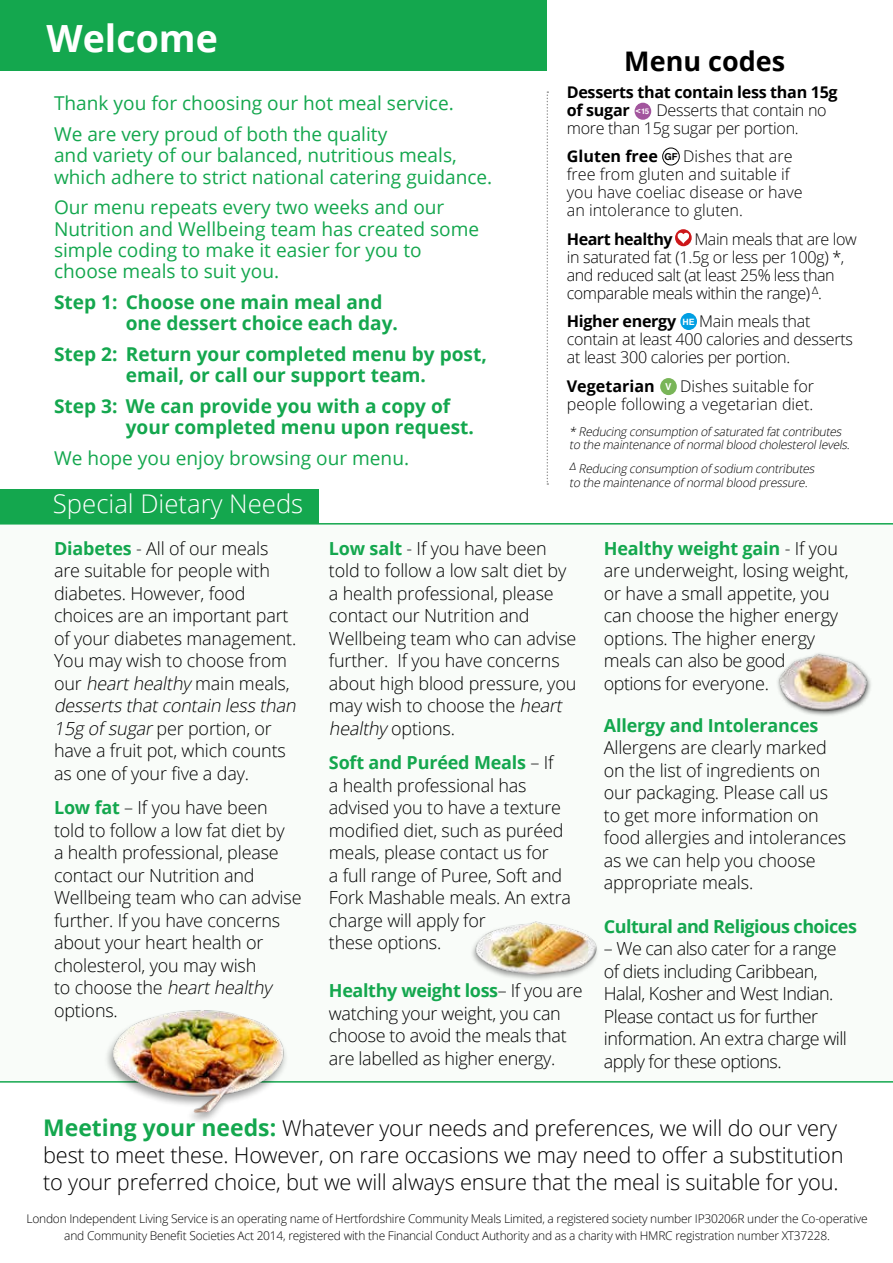
<style>
.page{position:relative;width:893px;height:1263px;background:#fff}
.page>*{position:absolute;margin:0;border:0;box-sizing:border-box;transform-origin:0 0}
.t1{font:700 37.5px "Open Sans";color:#fff}
.t2{font:700 27px "Open Sans";color:#000}
.t3{font:300 25.65px "Open Sans";color:#fff}
.t4{font:300 21.75px/27.3px "Open Sans";letter-spacing:-.01em;color:#000}
.t5{font:19.05px/21.5px "Open Sans";color:#14a74e}
.t6{font:700 19.05px/21.5px "Open Sans";color:#14a74e}
.t7{font:300 18px/22.5px "Open Sans";letter-spacing:-.01em;color:#000}
.t8{font:300 18px/22.5px "Open Sans";letter-spacing:-.03em;color:#000}
.t9{font:700 18px "Open Sans";letter-spacing:-.03em;color:#14a74e}
.t10{font:700 18px "Open Sans";letter-spacing:-.01em;color:#14a74e}
.t11{font:300 16.2px/18px "Open Sans";letter-spacing:-.02em;color:#000}
.t12{font:300 16.2px/18px "Open Sans";color:#000}
.t13{font:700 16.2px/18px "Open Sans";letter-spacing:-.02em;color:#000}
.t14{font:700 16.2px "Open Sans";color:#000}
.t15{font:300 12px/16.5px "Open Sans";letter-spacing:-.02em;color:#000;text-align:center}
.t16{font:italic 300 12px/13.5px "Open Sans";color:#000}
.t17{font:700 9.6px "Helvetica";color:#000}
.t18{font:700 9.6px "Helvetica";color:#fff}
.t19{font:700 8.7px "Helvetica";color:#fff}
.t20{font:700 7.8px "Helvetica";color:#fff}
.s1{font-weight:700;color:#14a74e}
.s2{font-style:italic}
.s3{font-weight:700;font-size:22.95px;color:#14a74e}
</style>
<div class="page">
<div style="left:0;top:0;width:546px;height:70px;background:#14a74e"></div>
<svg style="left:547px;top:91px;width:1px;height:394px"></svg>
<div style="left:680px;top:313px;width:17px;height:17px;background:#009fe3;border-radius:50%"></div>
<div style="left:662px;top:148px;width:18px;height:17px;border:1px solid #000;border-radius:50%"></div>
<div style="left:660px;top:378px;width:17px;height:17px;background:#79b558;border-radius:50%"></div>
<div style="left:635px;top:103px;width:16px;height:17px;background:#a2559d;border-radius:50%"></div>
<svg style="left:675px;top:229px;width:17px;height:17px"></svg>
<svg style="left:677px;top:233px;width:12px;height:11px"></svg>
<svg style="left:0;top:523px;width:893px;height:559px"></svg>
<div style="left:0;top:489px;width:318px;height:34px;background:#14a74e"></div>
<img style="left:467px;top:916px;width:132px;height:69px">
<div style="left:776px;top:651px;width:97px;height:66px;background:#000;opacity:.75"></div>
<img style="left:777px;top:650px;width:94px;height:64px">
<div style="left:104px;top:1009px;width:185px;height:115px;background:#000;opacity:.4"></div>
<img style="left:109px;top:993px;width:181px;height:130px">
<h1 class="t1" style="left:47px;top:12px;width:173px">Welcome</h1>
<p class="t5" style="left:54px;top:88px;width:401px;line-height:30.6px">Thank you for choosing our hot meal service.<br>We are very proud of both the quality</p>
<p class="t5" style="left:54px;top:144px;width:440px">and variety of our balanced, nutritious meals, which adhere to strict national catering guidance.</p>
<p class="t5" style="left:54px;top:196px;width:427px">Our menu repeats every two weeks and our Nutrition and Wellbeing team has created some simple coding to make it easier for you to choose meals to suit you.</p>
<p class="t6" style="left:126px;top:291px;width:274px;text-indent:-72px">Step 1: Choose one main meal and one dessert choice each day.</p>
<p class="t6" style="left:54px;top:343px;width:434px;text-align:center">Step 2: Return your completed menu by post, email, or call our support team.</p>
<p class="t6" style="left:126px;top:395px;width:350px;text-indent:-72px">Step 3: We can provide you with a copy of your completed menu upon request.</p>
<p class="t5" style="left:54px;top:446px;width:357px">We hope you enjoy browsing our menu.</p>
<h2 class="t2" style="left:624px;top:42px;width:162px">Menu codes</h2>
<p class="t13" style="left:567px;top:82px;width:272px">Desserts that contain less than 15g of sugar</p>
<p class="t11" style="left:567px;top:100px;width:261px;text-indent:90px">Desserts that contain no more than 15g sugar per portion.</p>
<p class="t14" style="left:567px;top:145px;width:93px">Gluten free</p>
<p class="t20" style="left:636px;top:105px;width:15px">&lt; 1 5</p>
<p class="t12" style="left:567px;top:147px;width:237px;text-indent:116px">Dishes that are free from gluten and suitable if you have coeliac disease or have an intolerance to gluten.</p>
<p class="t13" style="left:567px;top:229px;width:107px">Heart healthy</p>
<p class="t17" style="left:664px;top:149px;width:15px">GF</p>
<p class="t11" style="left:567px;top:229px;width:291px;text-indent:128px">Main meals that are low in saturated fat (1.5g or less per 100g) *, and reduced salt (at least 25% less than comparable meals within the range) <sup>∆</sup>.</p>
<p class="t13" style="left:567px;top:312px;width:111px">Higher energy</p>
<p class="t11" style="left:567px;top:312px;width:288px;text-indent:132px">Main meals that contain at least 400 calories and desserts at least 300 calories per portion.</p>
<p class="t14" style="left:567px;top:374px;width:90px">Vegetarian</p>
<p class="t19" style="left:683px;top:314px;width:14px">HE</p>
<p class="t12" style="left:567px;top:376px;width:249px;text-align:right">Dishes suitable for<br>people following a vegetarian diet.</p>
<p class="t18" style="left:665px;top:379px;width:8px">V</p>
<p class="t16" style="left:569px;top:424px;width:285px">* Reducing consumption of saturated fatcontributes to the maintenance of normalblood cholesterollevels.</p>
<p class="t16" style="left:569px;top:462px;width:249px"><sup>∆</sup> Reducing consumption of sodium contributes to the maintenance of normalblood pressure.</p>
<h3 class="t3" style="left:53px;top:486px;width:252px">Special Dietary Needs</h3>
<p class="t7" style="left:54px;top:537px;width:247px"><span class="s1">Diabetes</span> - All of our meals<br>are suitable for people with diabetes. However, food choices are an important part of your diabetes management.<br>You may wish to choose from our <span class="s2">hearthealthy</span> main meals, <span class="s2">desserts thatcontain less than<br>15g of sugar</span>per portion, or have a fruit pot, which counts as one of your five a day.</p>
<p class="t7" style="left:54px;top:796px;width:249px"><span class="s1">Low fat</span> – If you have been told to follow a low fat diet by<br>a health professional, please contact our Nutrition and<br>Wellbeing team who can advise further. If you have concerns about your heart health or cholesterol, you may wish<br>to c h o ose t h e <span class="s2">hearthealthy </span>options.</p>
<p class="t7" style="left:329px;top:537px;width:249px"><span class="s1">Low salt</span> - If you have been told to follow a low salt diet by a health professional, please contact our Nutrition and<br>Wellbeing team who can advise further. If you have concerns about high blood pressure, you may wish to choose the <span class="s2">heart healthy</span> options.</p>
<p class="t7" style="left:329px;top:751px;width:244px"><span class="s1">Soft and Puréed Meals</span> – If<br>a health professional has advised you to have a texture modified diet, such as puréed meals, please contact us for<br>a full range of Puree, Soft and<br>Fork Mashable meals. An extra charge will apply for<br>these options.</p>
<p class="t7" style="left:329px;top:979px;width:255px"><span class="s1">Healthy weight loss</span>– If you are watching your weight, you can choose to avoid the meals that are labelled as higher energy.</p>
<p class="t7" style="left:604px;top:537px;width:246px"><span class="s1">Healthy weight gain</span> - If you are underweight, losing weight, or have a small appetite, you can choose the higher energy options. The higher energy meals can also be good<br>options for everyone.</p>
<p class="t10" style="left:604px;top:713px;width:216px">Allergy and Intolerances</p>
<p class="t7" style="left:604px;top:736px;width:244px">Allergens are clearly marked on the list of ingredients on our packaging. Please call us to get more information on food allergies and intolerances as we can help you choose appropriate meals.</p>
<p class="t9" style="left:604px;top:914px;width:255px">Cultural and Religious choices</p>
<p class="t8" style="left:604px;top:937px;width:245px">– We can also cater for a range of diets including Caribbean,<br>Halal, Kosher and West Indian.<br>Please contact us for further information. An extra charge will apply for these options.</p>
<p class="t4" style="left:43px;top:1114px;width:802px"><span class="s3">Meeting your needs:</span> Whatever your needs and preferences, we will do our very best to meet these. However, on rare occasions we may need to offer a substitution to your preferred choice, but we will always ensure that the meal is suitable for you.</p>
<p class="t15" style="left:26px;top:1210px;width:843px">London Independent Living Service is an operating name of Hertfordshire Community Meals Limited, a registered society number IP30206R under the Co-operative and Community Benefit Societies Act 2014, registered with the Financial Conduct Authority and as a charity with HMRC registration number XT37228.</p>
</div>
